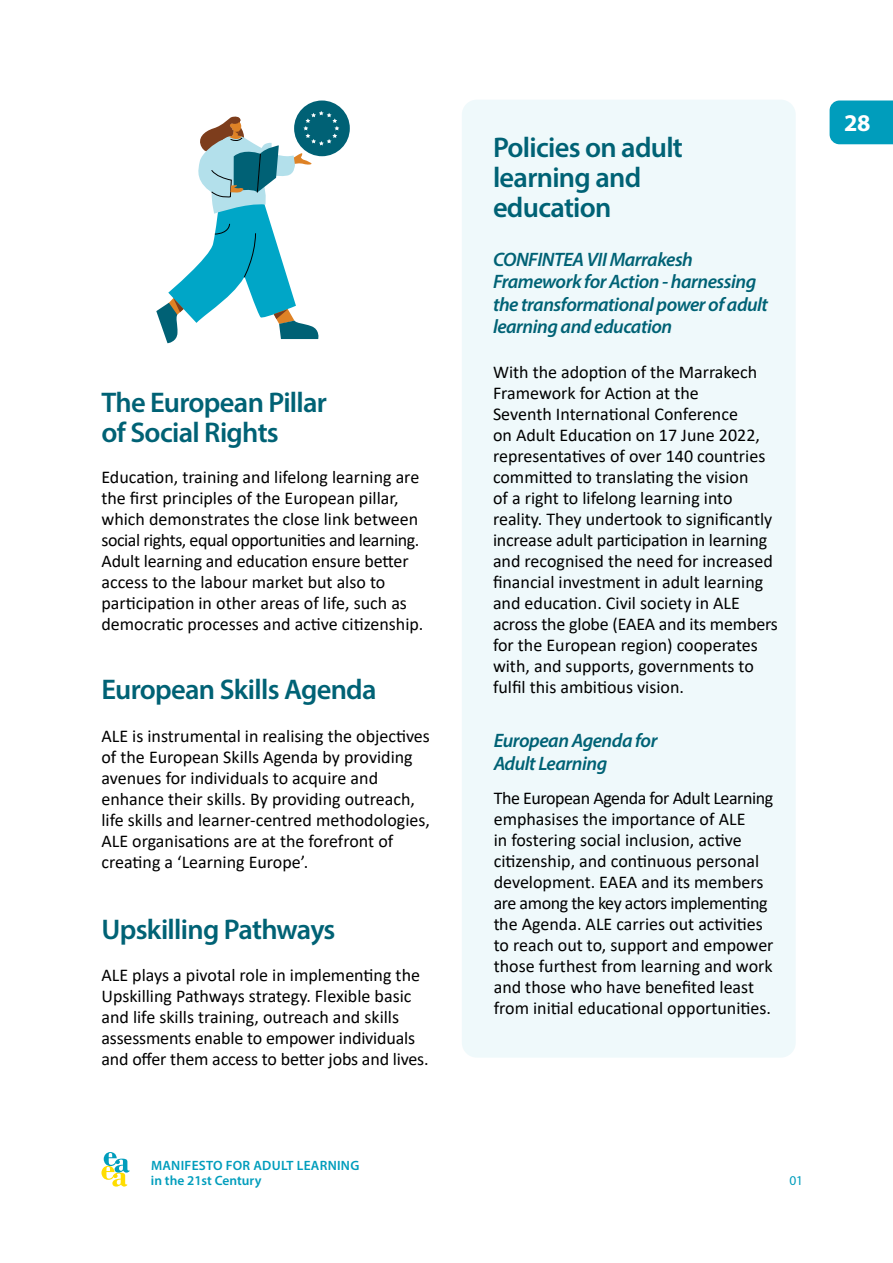
<style>
.page{position:relative;width:893px;height:1263px;background:#fff}
.page>*{position:absolute;margin:0;border:0;box-sizing:border-box;transform-origin:0 0}
.t1{font:600 28.5px/30px "Myriad Pro";letter-spacing:-.025em;color:#006275}
.t2{font:700 24px "Myriad Pro";color:#fff}
.t3{font:italic 600 19.5px/22.5px "Myriad Pro";letter-spacing:-.025em;color:#006275}
.t4{font:18px/21px "Calibri";color:#000}
.t5{font:600 13.5px/15px "Myriad Pro";letter-spacing:.02em;color:#009dbc}
.t6{font:13.5px "Myriad Pro";color:#009dbc}
</style>
<div class="page">
<svg style="left:101px;top:1152px;width:29px;height:34px"></svg>
<div style="left:462px;top:100px;width:334px;height:958px;background:#eff9fb;border-radius:15px"></div>
<svg style="left:156px;top:100px;width:194px;height:243px"></svg>
<div style="left:830px;top:101px;width:63px;height:43px;background:#009dbc"></div>
<h1 class="t1" style="left:101px;top:387px;width:227px">The European Pillar of Social Rights</h1>
<p class="t4" style="left:101px;top:466px;width:323px">Education, training and lifelong learning are the first principles of the European pillar, which demonstrates the close link between social rights, equal opportunities and learning.<br>Adult learning and education ensure better access to the labour market but also to participation in other areas of life, such as democratic processes and active citizenship.</p>
<h1 class="t1" style="left:101px;top:674px;width:277px">European Skills Agenda</h1>
<p class="t4" style="left:101px;top:725px;width:330px">ALE is instrumental in realising the objectives of the European Skills Agenda by providing avenues for individuals to acquire and enhance their skills. By providing outreach, life skills and learner-centred methodologies, ALE organisations are at the forefront of creating a ‘Learning Europe’.</p>
<h1 class="t1" style="left:101px;top:914px;width:236px">Upskilling Pathways</h1>
<p class="t4" style="left:101px;top:964px;width:329px">ALE plays a pivotal role in implementing the Upskilling Pathways strategy. Flexible basic and life skills training, outreach and skills assessments enable to empower individuals and offer them access to better jobs and lives.</p>
<p class="t5" style="left:151px;top:1157px;width:210px">MANIFESTO FOR ADULT LEARNING in the 21st Century</p>
<h1 class="t1" style="left:493px;top:132px;width:191px">Policies on adult learning and education</h1>
<p class="t3" style="left:493px;top:248px;width:277px">CONFINTEA VII Marrakesh<br>Framework for Action - harnessing the transformational power of adult learning and education</p>
<p class="t4" style="left:493px;top:361px;width:286px">With the adoption of the Marrakech Framework for Action at the<br>Seventh International Conference<br>on Adult Education on 17 June 2022, representatives of over 140 countries committed to translating the vision<br>of a right to lifelong learning into reality. They undertook to significantly increase adult participation in learning and recognised the need for increased financial investment in adult learning and education. Civil society in ALE across the globe (EAEA and its members for the European region) cooperates with, and supports, governments to fulfil this ambitious vision.</p>
<p class="t3" style="left:494px;top:729px;width:165px">European Agenda for<br>Adult Learning</p>
<p class="t4" style="left:494px;top:787px;width:281px">The European Agenda for Adult Learning emphasises the importance of ALE<br>in fostering social inclusion, active citizenship, and continuous personal development. EAEA and its members are among the key actors implementing the Agenda. ALE carries out activities to reach out to, support and empower those furthest from learning and work and those who have benefited least from initial educational opportunities.</p>
<h2 class="t2" style="left:844px;top:107px;width:28px">28</h2>
<p class="t6" style="left:789px;top:1172px;width:15px">01</p>
</div>
